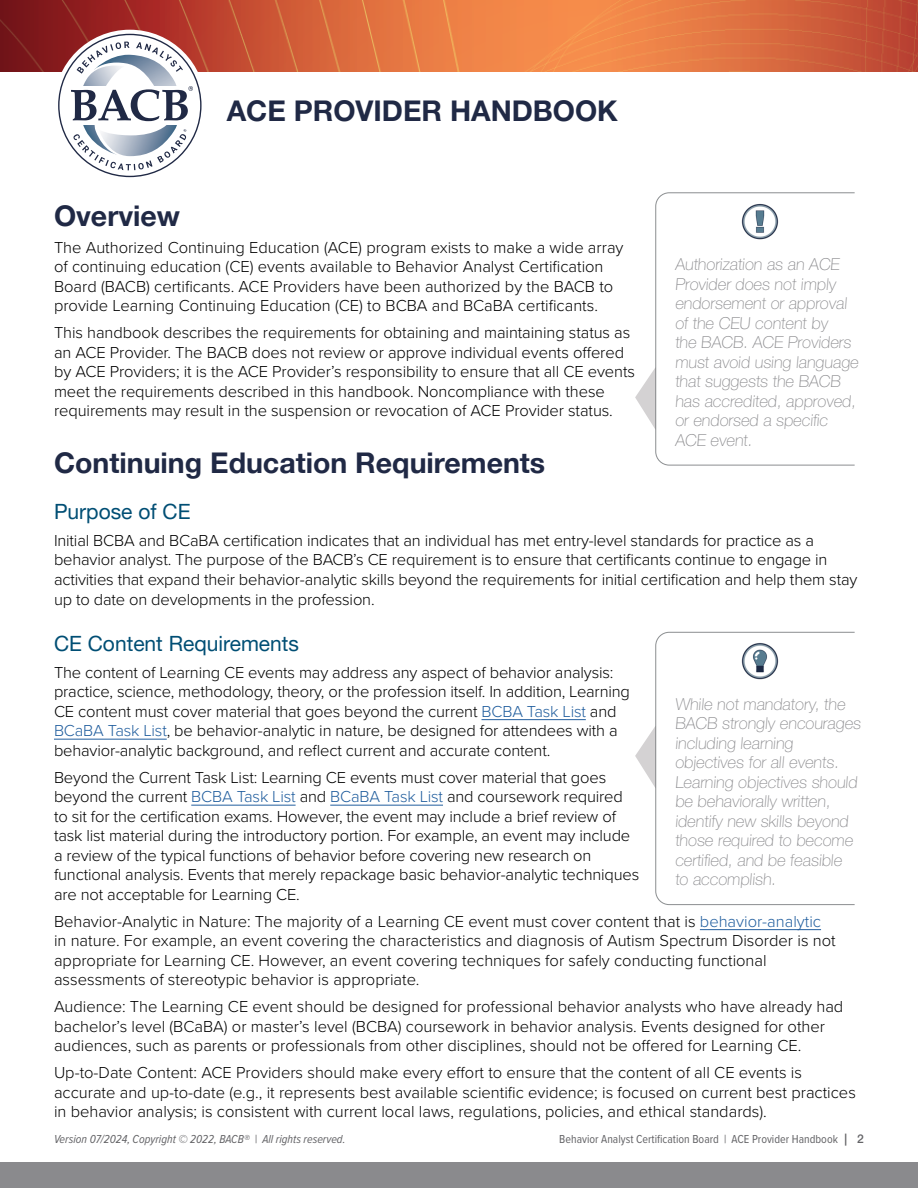
<style>
.page{position:relative;width:918px;height:1188px;background:#fff}
.page>*{position:absolute;margin:0;border:0;box-sizing:border-box;transform-origin:0 0}
.Header_-_Title{font:700 28.5px "Helvetica Neue LT Pro";color:#202945}
.Section_Header{font:21px "Helvetica Neue LT Pro";color:#004e74}
.Body_Text{font:300 16.5px/19.5px "Proxima Nova";letter-spacing:-.005em;color:#000}
.Callout_Body{font:100 16.5px/19.5px "Helvetica Neue LT Std";color:#8a8a8d}
.t1{font:12px "Proxima Nova Cond";color:#636366}
.t2{font:italic 12px "Proxima Nova Cond";color:#636366}
.s1{color:#215e9e}
.s2{font-family:"Helvetica Neue LT Pro";font-weight:500}
</style>
<div class="page">
<img style="left:0;top:0;width:918px;height:72px">
<div style="left:0;top:1163px;width:918px;height:25px;background:#8a8a8d"></div>
<hr style="left:482px;top:719px;width:104px;height:1px;background:#215e9e">
<hr style="left:54px;top:739px;width:113px;height:1px;background:#215e9e">
<hr style="left:191px;top:805px;width:105px;height:1px;background:#215e9e">
<hr style="left:330px;top:805px;width:113px;height:1px;background:#215e9e">
<hr style="left:700px;top:929px;width:121px;height:1px;background:#215e9e">
<svg style="left:655px;top:192px;width:200px;height:273px"></svg>
<svg style="left:635px;top:367px;width:21px;height:63px"></svg>
<img style="left:738px;top:200px;width:44px;height:43px">
<svg style="left:655px;top:632px;width:200px;height:273px"></svg>
<svg style="left:635px;top:726px;width:21px;height:62px"></svg>
<img style="left:738px;top:640px;width:44px;height:43px">
<div style="left:54px;top:30px;width:152px;height:151px;background:#fff;border-radius:50%"></div>
<svg style="left:58px;top:34px;width:144px;height:143px"></svg>
<p class="Header_-_Title" style="left:227px;top:93px;width:393px">ACE PROVIDER HANDBOOK</p>
<h2 class="Header_-_Title" style="left:54px;top:198px;width:128px">Overview</h2>
<p class="Body_Text" style="left:54px;top:236px;width:571px">The Authorized Continuing Education (ACE) program exists to make a wide array of continuing education (CE) events available to Behavior Analyst Certification Board (BACB) certificants. ACE Providers have been authorized by the BACB to provide Learning Continuing Education (CE) to BCBA and BCaBA certificants.</p>
<p class="Body_Text" style="left:54px;top:322px;width:583px">This handbook describes the requirements for obtaining and maintaining status as an ACE Provider. The BACB does not review or approve individual events offered by ACE Providers; it is the ACE Provider’s responsibility to ensure that all CE events meet the requirements described in this handbook. Noncompliance with these requirements may result in the suspension or revocation of ACE Provider status.</p>
<h2 class="Header_-_Title" style="left:54px;top:445px;width:493px">Continuing Education Requirements</h2>
<h3 class="Section_Header" style="left:54px;top:499px;width:138px">Purpose of CE</h3>
<p class="Body_Text" style="left:54px;top:530px;width:805px">Initial BCBA and BCaBA certification indicates that an individual has met entry-level standards for practice as a behavior analyst. The purpose of the BACB’s CE requirement is to ensure that certificants continue to engage in activities that expand their behavior-analytic skills beyond the requirements for initial certification and help them stay up to date on developments in the profession.</p>
<h3 class="Section_Header" style="left:54px;top:631px;width:247px">CE Content Requirements</h3>
<p class="Body_Text" style="left:54px;top:662px;width:577px">The content of Learning CE events may address any aspect of behavior analysis: practice, science, methodology, theory, or the profession itself. In addition, Learning CE content must cover material that goes beyond the current <span class="s1">BCBA Task List</span> and <span class="s1">BCaBA Task List</span>, be behavior-analytic in nature, be designed for attendees with a behavior-analytic background, and reflect current and accurate content.</p>
<p class="Body_Text" style="left:54px;top:767px;width:587px">Beyond the Current Task List: Learning CE events must cover material that goes beyond the current <span class="s1">BCBA Task List</span> and <span class="s1">BCaBA Task List</span> and coursework required to sit for the certification exams. However, the event may include a brief review of task list material during the introductory portion. For example, an event may include a review of the typical functions of behavior before covering new research on functional analysis. Events that merely repackage basic behavior-analytic techniques are not acceptable for Learning CE.</p>
<p class="Body_Text" style="left:54px;top:911px;width:783px">Behavior-Analytic in Nature: The majority of a Learning CE event must cover content that is <span class="s1">behavior-analytic </span>in nature. For example, an event covering the characteristics and diagnosis of Autism Spectrum Disorder is not appropriate for Learning CE. However, an event covering techniques for safely conducting functional assessments of stereotypic behavior is appropriate.</p>
<p class="Body_Text" style="left:54px;top:996px;width:791px">Audience: The Learning CE event should be designed for professional behavior analysts who have already had bachelor’s level (BCaBA) or master’s level (BCBA) coursework in behavior analysis. Events designed for other audiences, such as parents or professionals from other disciplines, should not be offered for Learning CE.</p>
<p class="Body_Text" style="left:54px;top:1062px;width:803px">Up-to-Date Content: ACE Providers should make every effort to ensure that the content of all CE events is accurate and up-to-date (e.g., it represents best available scientific evidence; is focused on current best practices in behavior analysis; is consistent with current local laws, regulations, policies, and ethical standards).</p>
<p class="Callout_Body" style="left:675px;top:255px;width:187px">Authorization as an ACE<br>Provider does not imply endorsement or approval of the CEU content by<br>the BACB. ACE Providers must avoid using language that suggests the BACB has accredited, approved, or endorsed a specific<br>ACE event.</p>
<p class="Callout_Body" style="left:675px;top:694px;width:189px">While not mandatory, the<br>BACB strongly encourages including learning objectives for all events.<br>Learning objectives should be behaviorally written, identify new skills beyond those required to become certified, and be feasible to accomplish.</p>
<p class="t2" style="left:54px;top:1131px;width:293px">Version 07/2024, Copyright © 2022, BACB® | All rights reserved.</p>
<p class="t1" style="left:559px;top:1131px;width:306px">Behavior Analyst Certification Board | ACE Provider Handbook <span class="s2">| 2</span></p>
</div>
